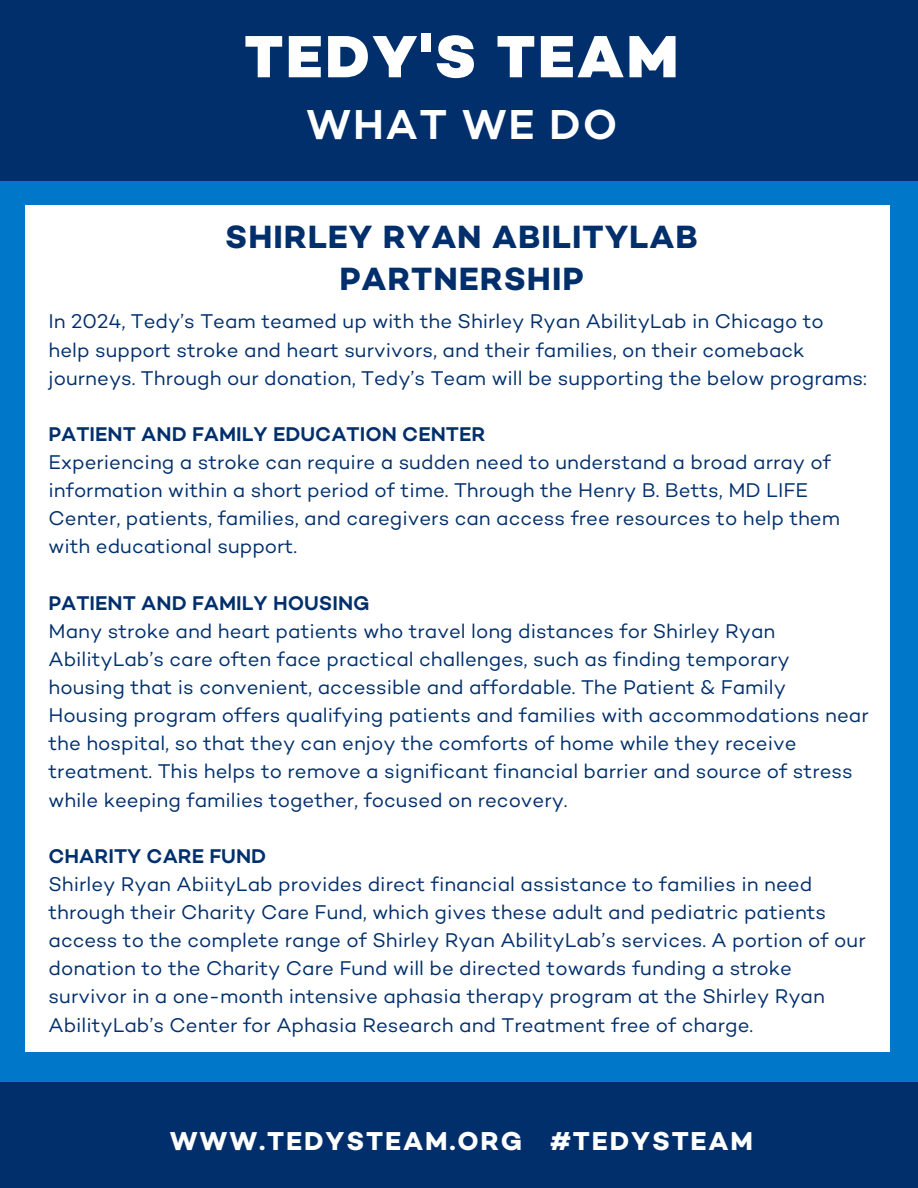
<style>
.page{position:relative;width:918px;height:1188px;background:#0077c8}
.page>*{position:absolute;margin:0;border:0;box-sizing:border-box;transform-origin:0 0}
.t1{font:800 60.6px "Campton";letter-spacing:.04em;color:#fff}
.t2{font:600 42.6px "Campton";letter-spacing:.04em;color:#fff}
.t3{font:700 32.85px/41.7px "Campton";letter-spacing:.03em;color:#002f6c;text-align:center}
.t4{font:700 26.4px "Campton";letter-spacing:.07em;color:#fff}
.t5{font:20.25px/28.2px "Campton";color:#002f6c}
.t6{font:600 20.25px "Campton";color:#002f6c}
</style>
<div class="page">
<div style="left:25px;top:205px;width:864px;height:847px;background:#fff"></div>
<div style="left:0;top:0;width:918px;height:181px;background:#002f6c"></div>
<div style="left:0;top:1083px;width:918px;height:105px;background:#002f6c"></div>
<h1 class="t1" style="left:244px;top:31px;width:436px">TEDY'S TEAM</h1>
<h1 class="t2" style="left:306px;top:106px;width:313px">WHAT WE DO</h1>
<h2 class="t3" style="left:225px;top:219px;width:474px">SHIRLEY RYAN ABILITYLAB<br>PARTNERSHIP</h2>
<p class="t5" style="left:49px;top:310px;width:820px">In 2024, Tedy’s Team teamed up with the Shirley Ryan AbilityLab in Chicago to help support stroke and heart survivors, and their families, on their comeback journeys. Through our donation, Tedy’s Team will be supporting the below programs:</p>
<p class="t6" style="left:49px;top:425px;width:438px">PATIENT AND FAMILY EDUCATION CENTER</p>
<p class="t5" style="left:49px;top:450px;width:793px">Experiencing a stroke can require a sudden need to understand a broad array of information within a short period of time. Through the Henry B. Betts, MD LIFE Center, patients, families, and caregivers can access free resources to help them with educational support.</p>
<p class="t6" style="left:49px;top:594px;width:323px">PATIENT AND FAMILY HOUSING</p>
<p class="t5" style="left:49px;top:619px;width:822px">Many stroke and heart patients who travel long distances for Shirley Ryan AbilityLab’s care often face practical challenges, such as finding temporary housing that is convenient, accessible and affordable. The Patient &amp; Family Housing program offers qualifying patients and families with accommodations near the hospital, so that they can enjoy the comforts of home while they receive treatment. This helps to remove a significant financial barrier and source of stress while keeping families together, focused on recovery.</p>
<p class="t6" style="left:49px;top:847px;width:219px">CHARITY CARE FUND</p>
<p class="t5" style="left:49px;top:872px;width:819px">Shirley Ryan AbiityLab provides direct financial assistance to families in need through their Charity Care Fund, which gives these adult and pediatric patients access to the complete range of Shirley Ryan AbilityLab’s services. A portion of our donation to the Charity Care Fund will be directed towards funding a stroke survivor in a one-month intensive aphasia therapy program at the Shirley Ryan AbilityLab’s Center for Aphasia Research and Treatment free of charge.</p>
<h3 class="t4" style="left:170px;top:1130px;width:585px">WWW.TEDYSTEAM.ORG #TEDYSTEAM</h3>
</div>
